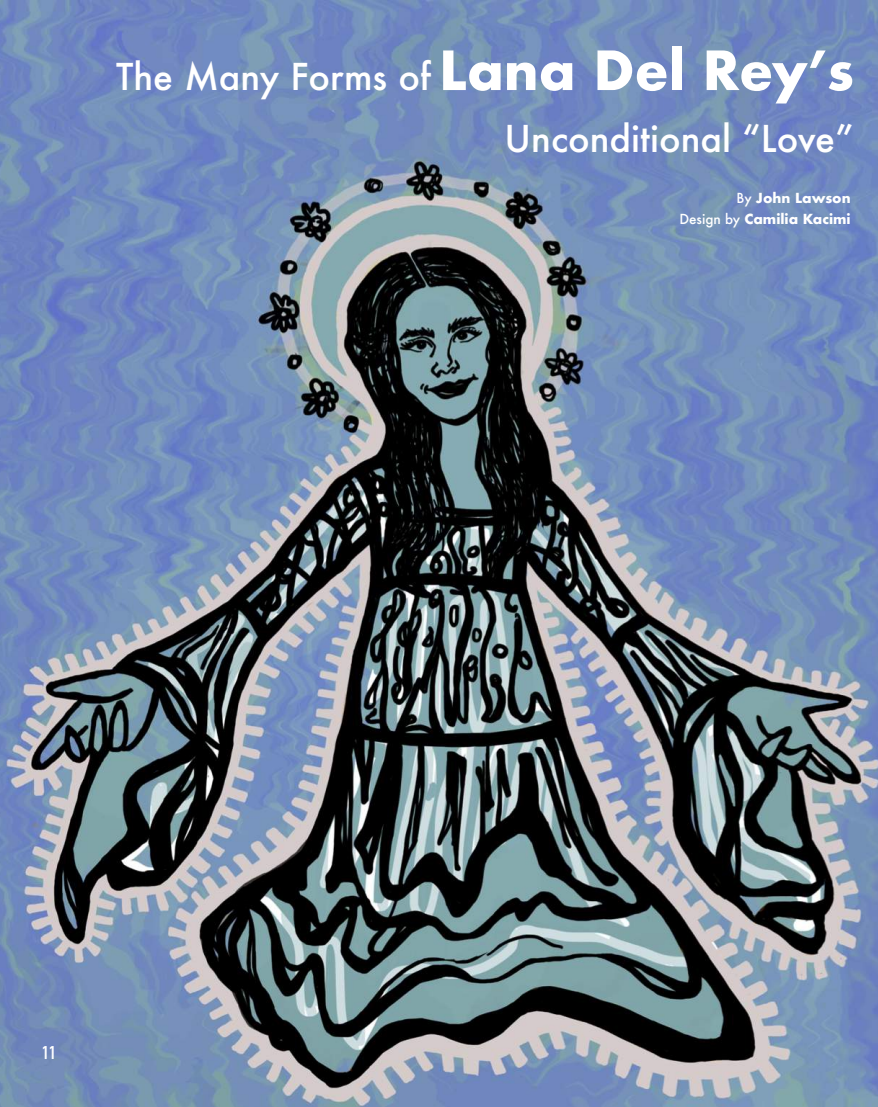
<style>
.page{position:relative;width:878px;height:1107px;background:#fff}
.page>*{position:absolute;margin:0;border:0;box-sizing:border-box;transform-origin:0 0}
.t1{font:500 36px/62.2px "Futura";color:#fff;text-align:right}
.t2{font:700 18px "DIN Condensed";color:#fff}
.t3{font:700 13.5px/21px "Futura";color:#fff;text-align:right}
.s1{font-weight:700;font-size:52.5px}
.s2{font-weight:500}
</style>
<div class="page">
<img style="left:0;top:0;width:878px;height:1107px">
<p class="t1" style="left:116px;top:45px;width:739px">The Many Forms of <span class="s1">Lana Del Rey’s<br></span>Unconditional “Love”</p>
<p class="t3" style="left:679px;top:187px;width:173px"><span class="s2">By</span> John Lawson<br><span class="s2">Design by</span> Camilia Kacimi</p>
<p class="t2" style="left:42px;top:1042px;width:15px">11</p>
</div>
